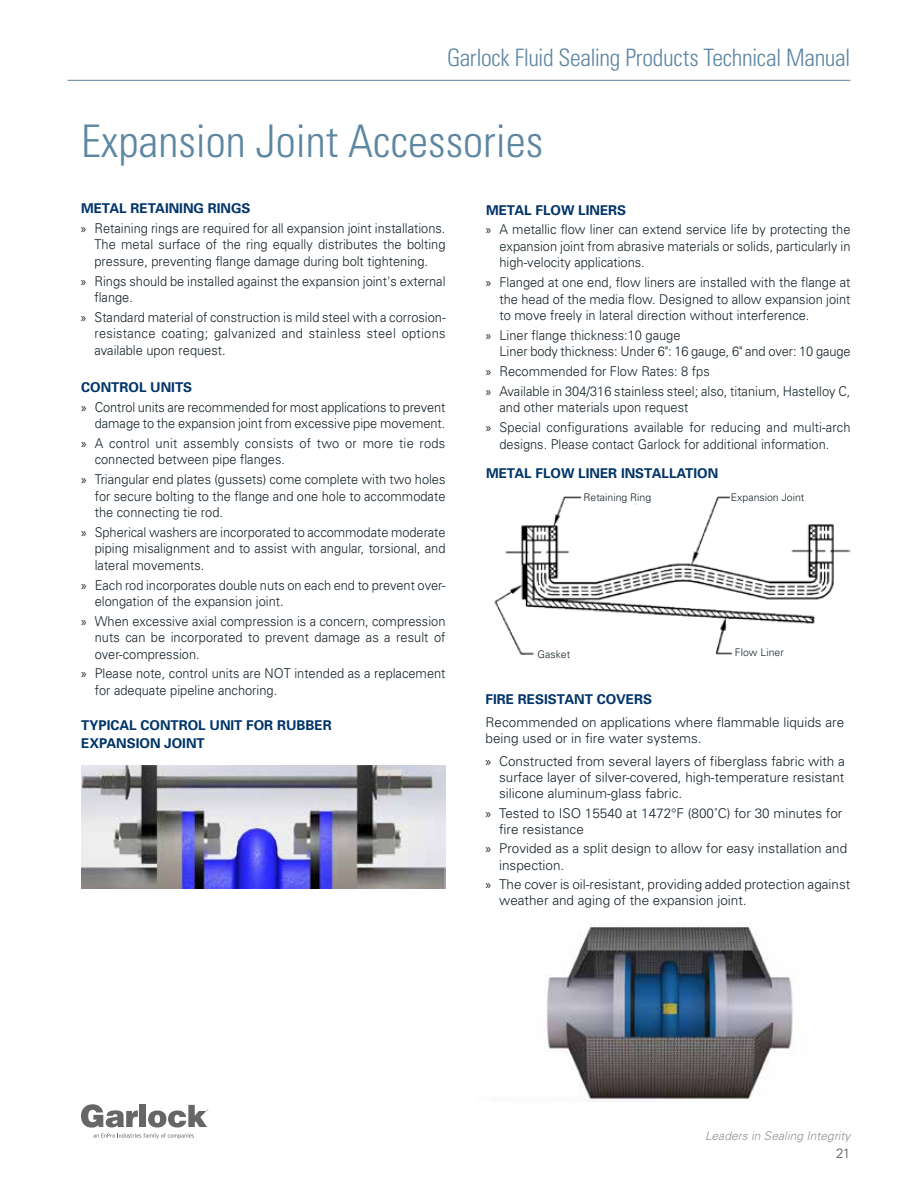
<style>
.page{position:relative;width:918px;height:1188px;background:#fff}
.page>*{position:absolute;margin:0;border:0;box-sizing:border-box;transform-origin:0 0}
.t1{font:300 condensed 45px "Univers";color:#5d87a1}
.t2{font:300 condensed 24px "Univers";letter-spacing:-.02em;color:#5d87a1}
.t3{font:300 13.5px/16.5px "Univers";color:#152128;scale:.95 1}
.t4{font:300 13.5px/16.2px "Univers";color:#152128}
.t5{font:700 13.5px/18.3px "Univers";color:#003468}
.t6{font:300 13.5px "Univers";color:#54534a}
.t7{font:italic 300 12px "Univers";letter-spacing:.01em;color:#919195}
.t8{font:300 10.5px "Univers";color:#152128}
.s1{font-weight:700;color:#003468}
.s2{font-family:"Myriad Pro";font-weight:400}
</style>
<div class="page">
<hr style="left:68px;top:80px;width:782px;height:1px;background:#5d87a1">
<svg style="left:81px;top:1104px;width:127px;height:35px"></svg>
<img style="left:494px;top:496px;width:356px;height:162px">
<img style="left:81px;top:766px;width:364px;height:123px">
<img style="left:544px;top:926px;width:249px;height:175px">
<h2 class="t2" style="left:447px;top:44px;width:405px">Garlock Fluid Sealing Products Technical Manual</h2>
<h1 class="t1" style="left:81px;top:115px;width:464px">Expansion Joint Accessories</h1>
<p class="t3" style="left:486px;top:200px;width:385px;line-height:19.8px"><span class="s1">METAL FLOW LINERS<br></span><span class="s2">»</span> A metallic flow liner can extend service life by protecting the</p>
<p class="t3" style="left:500px;top:238px;width:371px">expansion joint from abrasive materials or solids, particularly in high-velocity applications.</p>
<p class="t3" style="left:500px;top:274px;width:371px;text-align:justify;text-indent:-14px"><span class="s2">»</span> Flanged at one end, flow liners are installed with the flange at the head of the media flow. Designed to allow expansion joint to move freely in lateral direction without interference.</p>
<p class="t3" style="left:500px;top:326px;width:371px;text-indent:-14px"><span class="s2">»</span> Liner flange thickness:10 gauge<br>Liner body thickness: Under 6": 16 gauge, 6" and over: 10 gauge</p>
<p class="t3" style="left:486px;top:361px;width:385px;line-height:19.8px"><span class="s2">»</span> Recommended for Flow Rates: 8 fps<br><span class="s2">»</span> Available in 304/316 stainless steel; also, titanium, Hastelloy C,</p>
<p class="t3" style="left:486px;top:397px;width:385px;line-height:19.8px;text-indent:14px">and other materials upon request<br><span class="s2">»</span> Special configurations available for reducing and multi-arch</p>
<p class="t3" style="left:500px;top:435px;width:349px">designs. Please contact Garlock for additional information.</p>
<p class="t3" style="left:81px;top:198px;width:385px;line-height:19.8px"><span class="s1">METAL RETAINING RINGS<br></span><span class="s2">»</span> Retaining rings are required for all expansion joint installations.</p>
<p class="t3" style="left:95px;top:236px;width:371px">The metal surface of the ring equally distributes the bolting pressure, preventing flange damage during bolt tightening.</p>
<p class="t3" style="left:95px;top:272px;width:371px;text-indent:-14px"><span class="s2">»</span> Rings should be installed against the expansion joint's external flange.</p>
<p class="t3" style="left:95px;top:308px;width:371px;text-align:justify;text-indent:-14px"><span class="s2">»</span> Standard material of construction is mild steel with a corrosion&shy;resistance coating; galvanized and stainless steel options available upon request.</p>
<p class="t3" style="left:81px;top:377px;width:385px;line-height:19.8px"><span class="s1">CONTROL UNITS<br></span><span class="s2">»</span> Control units are recommended for most applications to prevent</p>
<p class="t3" style="left:81px;top:413px;width:385px;line-height:19.8px;text-align:right">damage to the expansion joint from excessive pipe movement.<br><span class="s2">»</span> A control unit assembly consists of two or more tie rods</p>
<p class="t3" style="left:81px;top:449px;width:385px;line-height:19.8px;text-indent:14px">connected between pipe flanges.<br><span class="s2">»</span> Triangular end plates (gussets) come complete with two holes</p>
<p class="t3" style="left:95px;top:487px;width:371px">for secure bolting to the flange and one hole to accommodate the connecting tie rod.</p>
<p class="t3" style="left:95px;top:523px;width:371px;text-align:justify;text-indent:-14px"><span class="s2">»</span> Spherical washers are incorporated to accommodate moderate piping misalignment and to assist with angular, torsional, and lateral movements.</p>
<p class="t3" style="left:95px;top:576px;width:371px;text-indent:-14px"><span class="s2">»</span> Each rod incorporates double nuts on each end to prevent over&shy;elongation of the expansion joint.</p>
<p class="t3" style="left:95px;top:612px;width:371px;text-align:justify;text-indent:-14px"><span class="s2">»</span> When excessive axial compression is a concern, compression nuts can be incorporated to prevent damage as a result of over-compression.</p>
<p class="t3" style="left:95px;top:665px;width:371px;text-indent:-14px"><span class="s2">»</span> Please note, control units are NOT intended as a replacement for adequate pipeline anchoring.</p>
<p class="t5" style="left:81px;top:716px;width:252px">TYPICAL CONTROL UNIT FOR RUBBER<br>EXPANSION JOINT</p>
<p class="t5" style="left:486px;top:464px;width:234px">METAL FLOW LINER INSTALLATION</p>
<p class="t8" style="left:584px;top:490px;width:69px">Retaining Ring</p>
<p class="t8" style="left:731px;top:490px;width:75px">Expansion Joint</p>
<p class="t8" style="left:538px;top:648px;width:34px">Gasket</p>
<p class="t8" style="left:735px;top:646px;width:51px">Flow Liner</p>
<p class="t5" style="left:486px;top:690px;width:168px">FIRE RESISTANT COVERS</p>
<p class="t4" style="left:486px;top:714px;width:360px">Recommended on applications where flammable liquids are being used or in fire water systems.</p>
<p class="t4" style="left:499px;top:753px;width:347px;text-align:justify;text-indent:-14px"><span class="s2">»</span> Constructed from several layers of fiberglass fabric with a surface layer of silver-covered, high-temperature resistant silicone aluminum-glass fabric.</p>
<p class="t4" style="left:499px;top:805px;width:345px;text-indent:-14px"><span class="s2">»</span> Tested to ISO 15540 at 1472°F (800˚C) for 30 minutes for fire resistance</p>
<p class="t4" style="left:499px;top:840px;width:350px;text-indent:-14px"><span class="s2">»</span> Provided as a split design to allow for easy installation and inspection.</p>
<p class="t4" style="left:499px;top:876px;width:353px;text-indent:-14px"><span class="s2">»</span> The cover is oil-resistant, providing added protection against weather and aging of the expansion joint.</p>
<p class="t7" style="left:705px;top:1129px;width:147px">Leaders in Sealing Integrity</p>
<p class="t6" style="left:836px;top:1145px;width:16px">21</p>
</div>
